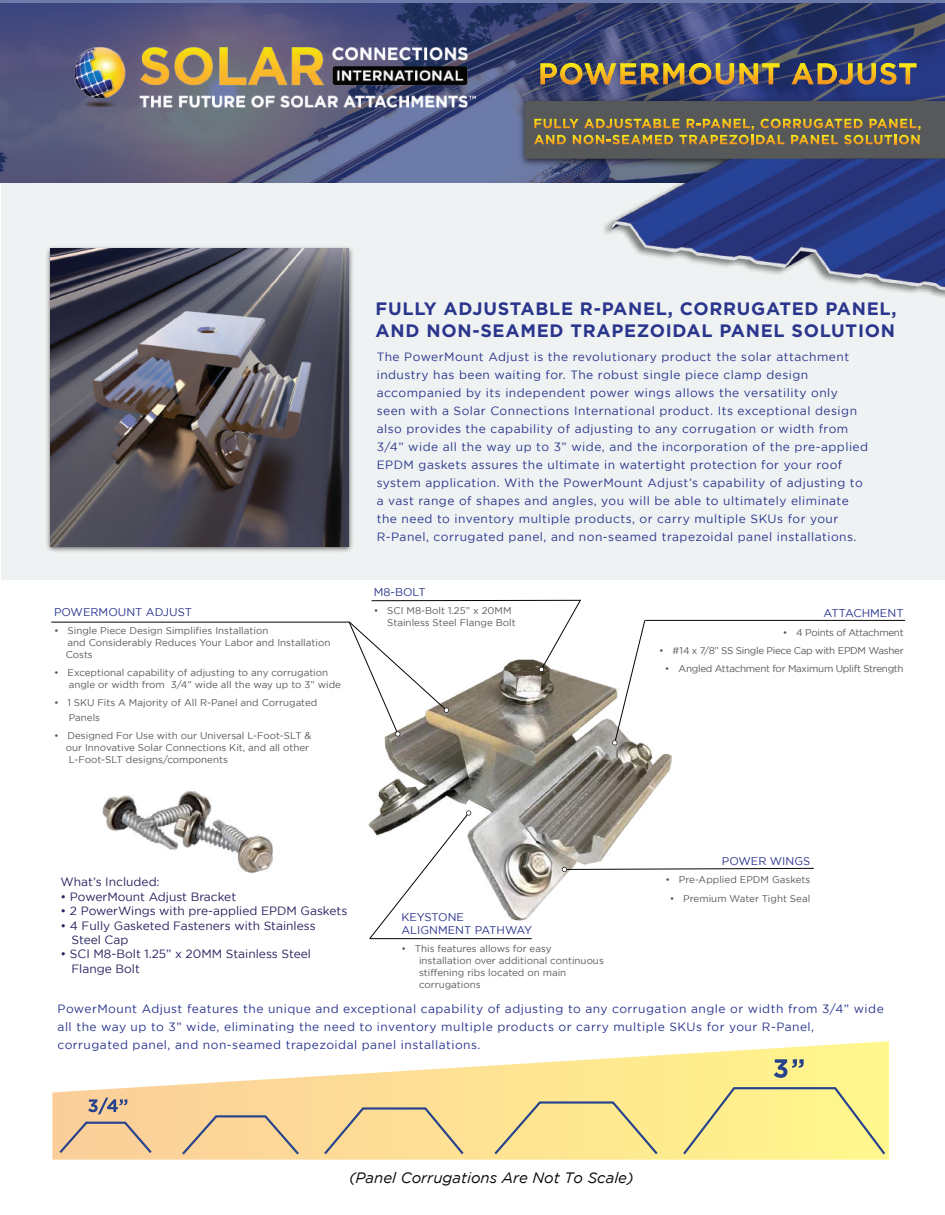
<style>
.page{position:relative;width:945px;height:1215px;background:#fff}
.page>*{position:absolute;margin:0;border:0;box-sizing:border-box;transform-origin:0 0}
.t1{font:700 18px/21.6px "Gotham";letter-spacing:.04em;color:#2a358d}
.t2{font:italic 15px "Gotham";color:#050504}
.t3{font:12px/18px "Gotham";letter-spacing:.04em;color:#2a358d}
.t4{font:12px/14.4px "Gotham";color:#27235f}
.t5{font:12px "Gotham";letter-spacing:.04em;color:#2a358d}
.t6{font:11.25px/13.5px "Gotham";color:#2b358f}
.t7{font:9.75px/12px "Gotham";color:#58595b}
.t8{font:9.75px "Gotham";letter-spacing:-.03em;color:#58595b}
</style>
<div class="page">
<img style="left:368px;top:659px;width:304px;height:262px">
<svg style="left:52px;top:1041px;width:837px;height:119px"></svg>
<div style="left:1px;top:182px;width:944px;height:397px;background:#eff2f2"></div>
<img style="left:46px;top:246px;width:307px;height:306px">
<img style="left:50px;top:249px;width:298px;height:297px">
<svg style="left:57px;top:1121px;width:97px;height:34px;background:#eac597"></svg>
<svg style="left:322px;top:1106px;width:144px;height:51px;background:#f1d595"></svg>
<div style="left:681px;top:1086px;width:206px;height:71px;background:#fff28d"></div>
<svg style="left:774px;top:1059px;width:30px;height:19px"></svg>
<svg style="left:539px;top:599px;width:43px;height:73px"></svg>
<svg style="left:180px;top:1114px;width:121px;height:43px;background:#eecd98"></svg>
<div style="left:492px;top:1100px;width:168px;height:57px;background:#fee791"></div>
<svg style="left:88px;top:1098px;width:39px;height:16px"></svg>
<hr style="left:370px;top:938px;width:162px;height:1px;background:#050504">
<svg style="left:51px;top:621px;width:398px;height:116px"></svg>
<svg style="left:562px;top:867px;width:252px;height:5px"></svg>
<svg style="left:0;top:0;width:945px;height:182px;background:#4b527d"></svg>
<img style="left:67px;top:45px;width:408px;height:72px">
<img style="left:515px;top:93px;width:430px;height:78px">
<img style="left:540px;top:63px;width:377px;height:22px">
<img style="left:603px;top:160px;width:342px;height:137px">
<svg style="left:369px;top:810px;width:103px;height:130px"></svg>
<hr style="left:645px;top:620px;width:260px;height:1px;background:#050504">
<svg style="left:612px;top:620px;width:34px;height:126px"></svg>
<hr style="left:372px;top:600px;width:208px;height:1px;background:#040503">
<svg style="left:525px;top:101px;width:420px;height:58px;background:#6b6551"></svg>
<img style="left:102px;top:791px;width:171px;height:82px">
<h1 class="t1" style="left:376px;top:297px;width:522px">FULLY ADJUSTABLE R-PANEL, CORRUGATED PANEL,<br>AND NON-SEAMED TRAPEZOIDAL PANEL SOLUTION</h1>
<p class="t6" style="left:54px;top:605px;width:139px">POWERMOUNT ADJUST</p>
<p class="t7" style="left:66px;top:625px;width:266px;text-indent:-12px">• Single Piece Design Simplifies Installation<br>and Considerably Reduces Your Labor and Installation<br>Costs</p>
<p class="t7" style="left:69px;top:666px;width:274px;text-indent:-15px">• Exceptional capability of adjusting to any corrugation angle or width from 3/4” wide all the way up to 3” wide</p>
<p class="t7" style="left:69px;top:695px;width:250px;line-height:15px;text-indent:-15px">• 1 SKU Fits A Majority of All R-Panel and Corrugated<br>Panels</p>
<p class="t7" style="left:54px;top:730px;width:259px">• Designed For Use with our Universal L-Foot-SLT &amp;</p>
<p class="t7" style="left:66px;top:742px;width:245px">our Innovative Solar Connections Kit, and all other</p>
<p class="t7" style="left:69px;top:754px;width:161px">L-Foot-SLT designs/components</p>
<p class="t3" style="left:377px;top:348px;width:482px">The PowerMount Adjust is the revolutionary product the solar attachment industry has been waiting for. The robust single piece clamp design accompanied by its independent power wings allows the versatility only seen with a Solar Connections International product. Its exceptional design also provides the capability of adjusting to any corrugation or width from</p>
<p class="t5" style="left:377px;top:440px;width:493px">3/4” wide all the way up to 3” wide, and the incorporation of the pre-applied</p>
<p class="t3" style="left:377px;top:456px;width:488px">EPDM gaskets assures the ultimate in watertight protection for your roof system application. With the PowerMount Adjust’s capability of adjusting to a vast range of shapes and angles, you will be able to ultimately eliminate the need to inventory multiple products, or carry multiple SKUs for your R-Panel, corrugated panel, and non-seamed trapezoidal panel installations.</p>
<p class="t6" style="left:374px;top:585px;width:54px">M8-BOLT</p>
<p class="t7" style="left:387px;top:605px;width:130px;text-indent:-14px">• SCI M8-Bolt 1.25” x 20MM<br>Stainless Steel Flange Bolt</p>
<p class="t6" style="left:824px;top:606px;width:81px">ATTACHMENT</p>
<p class="t8" style="left:783px;top:627px;width:122px">• 4 Points of Attachment</p>
<p class="t8" style="left:659px;top:645px;width:246px">• #14 x 7/8” SS Single Piece Cap with EPDM Washer</p>
<p class="t8" style="left:665px;top:663px;width:240px">• Angled Attachment for Maximum Uplift Strength</p>
<p class="t4" style="left:61px;top:875px;width:101px">What’s Included:</p>
<p class="t4" style="left:61px;top:889px;width:177px">• PowerMount Adjust Bracket</p>
<p class="t4" style="left:61px;top:904px;width:288px">• 2 PowerWings with pre-applied EPDM Gaskets</p>
<p class="t4" style="left:71px;top:918px;width:246px;text-indent:-11px">• 4 Fully Gasketed Fasteners with Stainless<br>Steel Cap</p>
<p class="t4" style="left:71px;top:947px;width:241px;text-indent:-11px">• SCI M8-Bolt 1.25” x 20MM Stainless Steel<br>Flange Bolt</p>
<p class="t6" style="left:401px;top:910px;width:132px">KEYSTONE<br>ALIGNMENT PATHWAY</p>
<p class="t7" style="left:419px;top:943px;width:186px;text-indent:-18px">• This features allows for easy installation over additional continuous stiffening ribs located on main corrugations</p>
<p class="t6" style="left:722px;top:854px;width:90px">POWER WINGS</p>
<p class="t7" style="left:665px;top:874px;width:146px">• Pre-Applied EPDM Gaskets</p>
<p class="t7" style="left:670px;top:892px;width:142px">• Premium Water Tight Seal</p>
<p class="t3" style="left:58px;top:1000px;width:828px">PowerMount Adjust features the unique and exceptional capability of adjusting to any corrugation angle or width from 3/4” wide all the way up to 3” wide, eliminating the need to inventory multiple products or carry multiple SKUs for your R-Panel, corrugated panel, and non-seamed trapezoidal panel installations.</p>
<p class="t2" style="left:349px;top:1170px;width:286px">(Panel Corrugations Are Not To Scale)</p>
</div>
